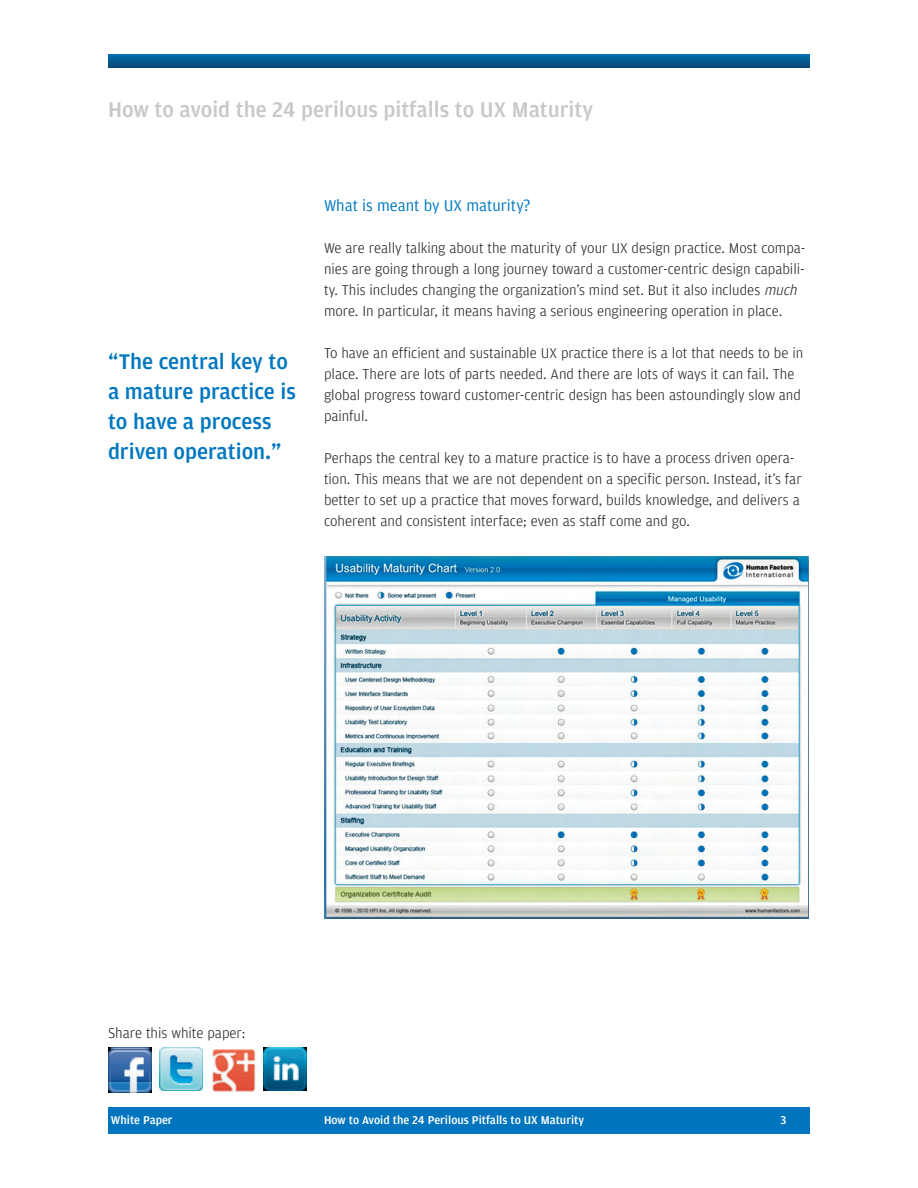
<style>
.page{position:relative;width:918px;height:1188px;background:#fff}
.page>*{position:absolute;margin:0;border:0;box-sizing:border-box;transform-origin:0 0}
.t1{font:500 22.5px/30px "Amplitude";color:#0077c0}
.t2{font:500 22.5px "Amplitude";color:#c7c8ca}
.t3{font:16.5px "Amplitude";color:#0077c0}
.t4{font:300 15px/21px "Amplitude";color:#231f20}
.t5{font:500 12px "Amplitude";color:#fff}
.s1{font-style:italic}
</style>
<div class="page">
<svg style="left:108px;top:54px;width:702px;height:14px;background:#045b91"></svg>
<div style="left:108px;top:1107px;width:702px;height:27px;background:#0074bd"></div>
<div style="left:108px;top:1048px;width:44px;height:43px;background:#020101"></div>
<img style="left:109px;top:1048px;width:42px;height:2px">
<img style="left:160px;top:1048px;width:43px;height:43px">
<img style="left:264px;top:1048px;width:43px;height:43px">
<div style="left:212px;top:1048px;width:45px;height:43px;background:#f7f4f0"></div>
<img style="left:212px;top:1049px;width:43px;height:42px">
<svg style="left:151px;top:1051px;width:1px;height:42px"></svg>
<img style="left:108px;top:1050px;width:43px;height:43px">
<img style="left:324px;top:557px;width:485px;height:362px">
<h1 class="t2" style="left:108px;top:96px;width:487px">How to avoid the 24 perilous pitfalls to UX Maturity</h1>
<h1 class="t1" style="left:108px;top:346px;width:189px">“The central key to a mature practice is to have a process driven operation.”</h1>
<p class="t3" style="left:324px;top:196px;width:208px">What is meant by UX maturity?</p>
<p class="t4" style="left:324px;top:238px;width:483px">We are really talking about the maturity of your UX design practice. Most compa&shy;nies are going through a long journey toward a customer-centric design capabili&shy;ty. This includes changing the organization’s mind set. But it also includes <span class="s1">much </span>more. In particular, it means having a serious engineering operation in place.</p>
<p class="t4" style="left:324px;top:343px;width:481px">To have an efficient and sustainable UX practice there is a lot that needs to be in place. There are lots of parts needed. And there are lots of ways it can fail. The global progress toward customer-centric design has been astoundingly slow and painful.</p>
<p class="t4" style="left:324px;top:448px;width:479px">Perhaps the central key to a mature practice is to have a process driven opera&shy;tion. This means that we are not dependent on a specific person. Instead, it’s far better to set up a practice that moves forward, builds knowledge, and delivers a coherent and consistent interface; even as staff come and go.</p>
<p class="t4" style="left:108px;top:1022px;width:139px">Share this white paper:</p>
<p class="t5" style="left:111px;top:1113px;width:63px">White Paper</p>
<p class="t5" style="left:324px;top:1113px;width:262px">How to Avoid the 24 Perilous Pitfalls to UX Maturity</p>
<p class="t5" style="left:781px;top:1113px;width:7px">3</p>
</div>
